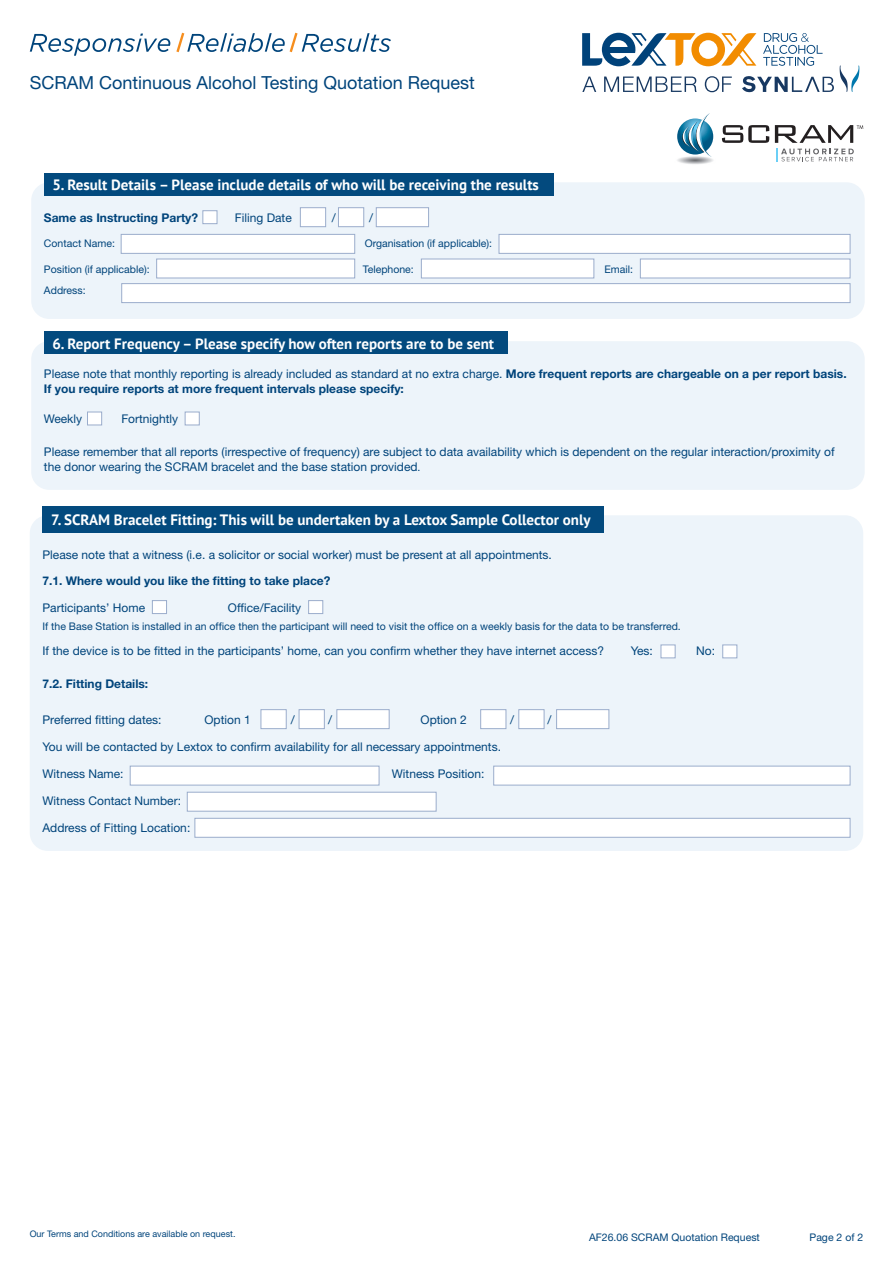
<style>
.page{position:relative;width:893px;height:1263px;background:#fff}
.page>*{position:absolute;margin:0;border:0;box-sizing:border-box;transform-origin:0 0}
.t1{font:18px "Helvetica Neue LT Pro";color:#00447b}
.t2{font:700 15px "PT Sans";color:#fff}
.t3{font:12px/15px "Helvetica Neue LT Pro";color:#00447b}
.t4{font:700 12px/15px "Helvetica Neue LT Pro";color:#00447b}
.t5{font:10.5px "Helvetica Neue LT Pro";color:#00447b}
.t6{font:9px "Helvetica Neue LT Pro";color:#00447b}
.s1{font-weight:400}
.s2{font-size:10.5px}
</style>
<div class="page">
<svg style="left:30px;top:34px;width:140px;height:22px"></svg>
<svg style="left:176px;top:33px;width:215px;height:19px"></svg>
<div style="left:31px;top:182px;width:834px;height:137px;background:#edf4fa;border-radius:18px"></div>
<div style="left:31px;top:341px;width:834px;height:149px;background:#edf4fa;border-radius:18px"></div>
<div style="left:44px;top:173px;width:509px;height:22px;background:#034a7e"></div>
<div style="left:44px;top:332px;width:464px;height:22px;background:#034a7e"></div>
<div style="left:202px;top:210px;width:15px;height:14px;background:#fff;border:1px solid #9badcc"></div>
<div style="left:87px;top:412px;width:15px;height:13px;background:#fff;border:1px solid #9badcc"></div>
<div style="left:185px;top:412px;width:15px;height:13px;background:#fff;border:1px solid #9badcc"></div>
<div style="left:121px;top:234px;width:234px;height:20px;background:#fff;border:1px solid #9badcc"></div>
<div style="left:121px;top:283px;width:729px;height:20px;background:#fff;border:1px solid #9badcc"></div>
<div style="left:499px;top:234px;width:351px;height:20px;background:#fff;border:1px solid #9badcc"></div>
<div style="left:421px;top:259px;width:173px;height:19px;background:#fff;border:1px solid #9badcc"></div>
<div style="left:640px;top:259px;width:210px;height:19px;background:#fff;border:1px solid #9badcc"></div>
<div style="left:156px;top:259px;width:199px;height:19px;background:#fff;border:1px solid #9badcc"></div>
<div style="left:338px;top:207px;width:26px;height:20px;background:#fff;border:1px solid #9badcc"></div>
<div style="left:300px;top:207px;width:26px;height:20px;background:#fff;border:1px solid #9badcc"></div>
<div style="left:376px;top:207px;width:53px;height:20px;background:#fff;border:1px solid #9badcc"></div>
<div style="left:30px;top:515px;width:833px;height:336px;background:#edf4fa;border-radius:18px"></div>
<div style="left:43px;top:506px;width:561px;height:27px;background:#034a7e"></div>
<div style="left:299px;top:709px;width:26px;height:20px;background:#fff;border:1px solid #9badcc"></div>
<div style="left:518px;top:709px;width:26px;height:20px;background:#fff;border:1px solid #9badcc"></div>
<div style="left:261px;top:709px;width:26px;height:20px;background:#fff;border:1px solid #9badcc"></div>
<div style="left:480px;top:709px;width:26px;height:20px;background:#fff;border:1px solid #9badcc"></div>
<div style="left:336px;top:709px;width:54px;height:20px;background:#fff;border:1px solid #9badcc"></div>
<div style="left:556px;top:709px;width:53px;height:20px;background:#fff;border:1px solid #9badcc"></div>
<div style="left:152px;top:600px;width:15px;height:14px;background:#fff;border:1px solid #9badcc"></div>
<div style="left:661px;top:644px;width:14px;height:14px;background:#fff;border:1px solid #9badcc"></div>
<div style="left:722px;top:644px;width:15px;height:14px;background:#fff;border:1px solid #9badcc"></div>
<div style="left:308px;top:600px;width:15px;height:14px;background:#fff;border:1px solid #9badcc"></div>
<div style="left:130px;top:766px;width:249px;height:19px;background:#fff;border:1px solid #9badcc"></div>
<div style="left:187px;top:792px;width:249px;height:19px;background:#fff;border:1px solid #9badcc"></div>
<div style="left:194px;top:818px;width:656px;height:20px;background:#fff;border:1px solid #9badcc"></div>
<div style="left:493px;top:766px;width:357px;height:19px;background:#fff;border:1px solid #9badcc"></div>
<img style="left:677px;top:157px;width:36px;height:7px">
<svg style="left:677px;top:118px;width:36px;height:37px"></svg>
<svg style="left:722px;top:125px;width:47px;height:18px"></svg>
<svg style="left:682px;top:113px;width:30px;height:44px"></svg>
<svg style="left:775px;top:125px;width:88px;height:37px"></svg>
<svg style="left:840px;top:65px;width:19px;height:27px"></svg>
<svg style="left:742px;top:76px;width:92px;height:17px"></svg>
<svg style="left:582px;top:77px;width:14px;height:15px"></svg>
<svg style="left:604px;top:77px;width:93px;height:15px"></svg>
<svg style="left:705px;top:76px;width:27px;height:16px"></svg>
<svg style="left:582px;top:33px;width:174px;height:33px"></svg>
<svg style="left:763px;top:33px;width:60px;height:33px"></svg>
<p class="t1" style="left:30px;top:72px;width:447px">SCRAM Continuous Alcohol Testing Quotation Request</p>
<p class="t2" style="left:52px;top:174px;width:488px">5. Result Details – Please include details of who will be receiving the results</p>
<p class="t4" style="left:44px;top:210px;width:156px">Same as Instructing Party?</p>
<p class="t3" style="left:235px;top:210px;width:58px">Filing Date</p>
<p class="t3" style="left:332px;top:210px;width:5px">/</p>
<p class="t3" style="left:369px;top:210px;width:5px">/</p>
<p class="t5" style="left:44px;top:237px;width:72px">Contact Name:</p>
<p class="t5" style="left:365px;top:237px;width:129px">Organisation (if applicable):</p>
<p class="t5" style="left:44px;top:263px;width:107px">Position (if applicable):</p>
<p class="t5" style="left:363px;top:263px;width:52px">Telephone:</p>
<p class="t5" style="left:604px;top:263px;width:30px">Email:</p>
<p class="t5" style="left:44px;top:284px;width:43px">Address:</p>
<p class="t2" style="left:52px;top:333px;width:443px">6. Report Frequency – Please specify how often reports are to be sent</p>
<p class="t4" style="left:44px;top:365px;width:804px"><span class="s1">Please note that monthly reporting is already included as standard at no extra charge.</span> More frequent reports are chargeable on a per report basis.<br>If you require reports at more frequent intervals please specify:</p>
<p class="t3" style="left:44px;top:411px;width:40px">Weekly</p>
<p class="t3" style="left:121px;top:411px;width:58px">Fortnightly</p>
<p class="t3" style="left:44px;top:444px;width:792px">Please remember that all reports (irrespective of frequency) are subject to data availability which is dependent on the regular interaction/proximity of the donor wearing the SCRAM bracelet and the base station provided<span class="s2">.</span></p>
<p class="t2" style="left:51px;top:510px;width:541px">7. SCRAM Bracelet Fitting: This will be undertaken by a Lextox Sample Collector only</p>
<p class="t3" style="left:43px;top:547px;width:511px">Please note that a witness (i.e. a solicitor or social worker) must be present at all appointments.</p>
<p class="t4" style="left:43px;top:573px;width:289px">7.1. Where would you like the fitting to take place?</p>
<p class="t3" style="left:43px;top:600px;width:104px">Participants’ Home</p>
<p class="t3" style="left:228px;top:600px;width:75px">Office/Facility</p>
<p class="t5" style="left:43px;top:620px;width:640px">If the Base Station is installed in an office then the participant will need to visit the office on a weekly basis for the data to be transferred.</p>
<p class="t3" style="left:43px;top:643px;width:563px">If the device is to be fitted in the participants’ home, can you confirm whether they have internet access?</p>
<p class="t3" style="left:631px;top:643px;width:24px">Yes:</p>
<p class="t3" style="left:696px;top:643px;width:20px">No:</p>
<p class="t4" style="left:43px;top:676px;width:107px">7.2. Fitting Details:</p>
<p class="t3" style="left:43px;top:712px;width:121px">Preferred fitting dates:</p>
<p class="t3" style="left:205px;top:712px;width:48px">Option 1</p>
<p class="t3" style="left:291px;top:712px;width:5px">/</p>
<p class="t3" style="left:328px;top:712px;width:5px">/</p>
<p class="t3" style="left:421px;top:712px;width:48px">Option 2</p>
<p class="t3" style="left:510px;top:712px;width:5px">/</p>
<p class="t3" style="left:547px;top:712px;width:5px">/</p>
<p class="t3" style="left:43px;top:739px;width:460px">You will be contacted by Lextox to confirm availability for all necessary appointments.</p>
<p class="t3" style="left:43px;top:766px;width:83px">Witness Name:</p>
<p class="t3" style="left:392px;top:766px;width:94px">Witness Position:</p>
<p class="t3" style="left:43px;top:793px;width:140px">Witness Contact Number:</p>
<p class="t3" style="left:43px;top:820px;width:149px">Address of Fitting Location:</p>
<p class="t6" style="left:30px;top:1228px;width:207px">Our Terms and Conditions are available on request.</p>
<p class="t5" style="left:589px;top:1231px;width:172px">AF26.06 SCRAM Quotation Request</p>
<p class="t5" style="left:809px;top:1231px;width:55px">Page 2 of 2</p>
</div>
